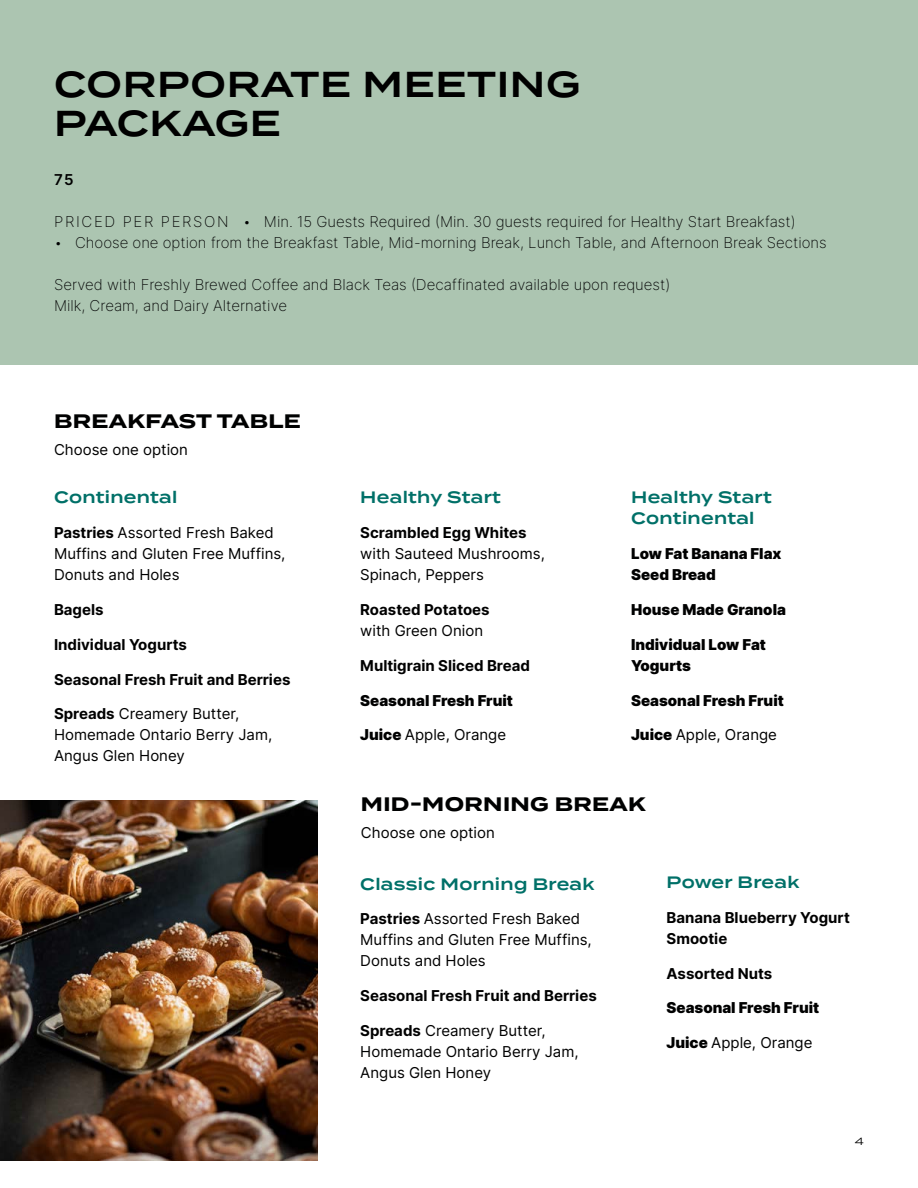
<style>
.page{position:relative;width:918px;height:1188px;background:#fff}
.page>*{position:absolute;margin:0;border:0;box-sizing:border-box;transform-origin:0 0}
.t1{font:600 36px/39px "Termina";letter-spacing:.02em;color:#000}
.t2{font:700 19.5px "Termina";letter-spacing:.02em;color:#000101}
.t3{font:600 16.5px/21px "Termina";letter-spacing:.02em;color:#007068}
.t4{font:200 15px/21px "Inter";color:#000101}
.t5{font:15px/21px "Inter";color:#000101}
.t6{font:700 15px/21px "Inter";color:#000101}
.t7{font:15px/21px "Inter";color:#000}
.t8{font:900 15px/21px "Inter";color:#000101}
.t9{font:700 15px "Inter";color:#000}
.t10{font:600 15px "Inter";color:#000}
.t11{font:10.5px "Termina";color:#000}
.s1{color:#000}
.s2{font-weight:700}
.s3{font-weight:900}
</style>
<div class="page">
<div style="left:0;top:0;width:918px;height:365px;background:#acc5b1"></div>
<img style="left:0;top:801px;width:317px;height:359px">
<h1 class="t1" style="left:54px;top:65px;width:528px">CORPORATE MEETING<br>PACKAGE</h1>
<p class="t10" style="left:54px;top:169px;width:21px">75</p>
<p class="t4" style="left:54px;top:211px;width:743px"><span class="s1">PRICED PER PERSON</span> • Min. 15 Guests Required (Min. 30 guests required for Healthy Start Breakfast)</p>
<p class="t4" style="left:54px;top:232px;width:774px">• Choose one option from the Breakfast Table, Mid-morning Break, Lunch Table, and Afternoon Break Sections</p>
<p class="t4" style="left:54px;top:274px;width:618px">Served with Freshly Brewed Coffee and Black Teas (Decaffinated available upon request)<br>Milk, Cream, and Dairy Alternative</p>
<h2 class="t2" style="left:54px;top:407px;width:248px">BREAKFAST TABLE</h2>
<p class="t5" style="left:54px;top:439px;width:135px">Choose one option</p>
<p class="t3" style="left:54px;top:487px;width:125px">Continental</p>
<p class="t7" style="left:54px;top:522px;width:233px"><span class="s2">Pastries</span> Assorted Fresh Baked<br>Muffins and Gluten Free Muffins,<br>Donuts and Holes</p>
<p class="t9" style="left:54px;top:599px;width:51px">Bagels</p>
<p class="t6" style="left:54px;top:633px;width:135px">Individual Yogurts</p>
<p class="t6" style="left:54px;top:668px;width:238px">Seasonal Fresh Fruit and Berries</p>
<p class="t5" style="left:54px;top:703px;width:220px"><span class="s2">Spreads</span> Creamery Butter,<br>Homemade Ontario Berry Jam,<br>Angus Glen Honey</p>
<p class="t3" style="left:360px;top:487px;width:142px">Healthy Start</p>
<p class="t6" style="left:360px;top:522px;width:168px">Scrambled Egg Whites</p>
<p class="t5" style="left:360px;top:543px;width:186px">with Sauteed Mushrooms,<br>Spinach, Peppers</p>
<p class="t6" style="left:360px;top:599px;width:131px">Roasted Potatoes</p>
<p class="t5" style="left:360px;top:620px;width:124px">with Green Onion</p>
<p class="t6" style="left:360px;top:654px;width:171px">Multigrain Sliced Bread</p>
<p class="t8" style="left:360px;top:689px;width:154px">Seasonal Fresh Fruit</p>
<p class="t5" style="left:360px;top:724px;width:147px"><span class="s3">Juice</span> Apple, Orange</p>
<p class="t3" style="left:631px;top:487px;width:142px">Healthy Start<br>Continental</p>
<p class="t8" style="left:631px;top:543px;width:152px">Low Fat Banana Flax<br>Seed Bread</p>
<p class="t8" style="left:631px;top:599px;width:156px">House Made Granola</p>
<p class="t8" style="left:631px;top:633px;width:136px">Individual Low Fat<br>Yogurts</p>
<p class="t8" style="left:631px;top:689px;width:154px">Seasonal Fresh Fruit</p>
<p class="t5" style="left:631px;top:724px;width:147px"><span class="s3">Juice</span> Apple, Orange</p>
<h2 class="t2" style="left:361px;top:790px;width:287px">MID-MORNING BREAK</h2>
<p class="t5" style="left:361px;top:822px;width:135px">Choose one option</p>
<p class="t3" style="left:360px;top:873px;width:236px">Classic Morning Break</p>
<p class="t7" style="left:360px;top:908px;width:233px"><span class="s2">Pastries</span> Assorted Fresh Baked<br>Muffins and Gluten Free Muffins,<br>Donuts and Holes</p>
<p class="t6" style="left:360px;top:985px;width:238px">Seasonal Fresh Fruit and Berries</p>
<p class="t5" style="left:360px;top:1020px;width:220px"><span class="s2">Spreads</span> Creamery Butter,<br>Homemade Ontario Berry Jam,<br>Angus Glen Honey</p>
<p class="t3" style="left:667px;top:872px;width:134px">Power Break</p>
<p class="t6" style="left:667px;top:907px;width:185px">Banana Blueberry Yogurt<br>Smootie</p>
<p class="t6" style="left:667px;top:962px;width:107px">Assorted Nuts</p>
<p class="t8" style="left:667px;top:997px;width:154px">Seasonal Fresh Fruit</p>
<p class="t5" style="left:667px;top:1032px;width:147px"><span class="s3">Juice</span> Apple, Orange</p>
<p class="t11" style="left:855px;top:1134px;width:11px">4</p>
</div>
